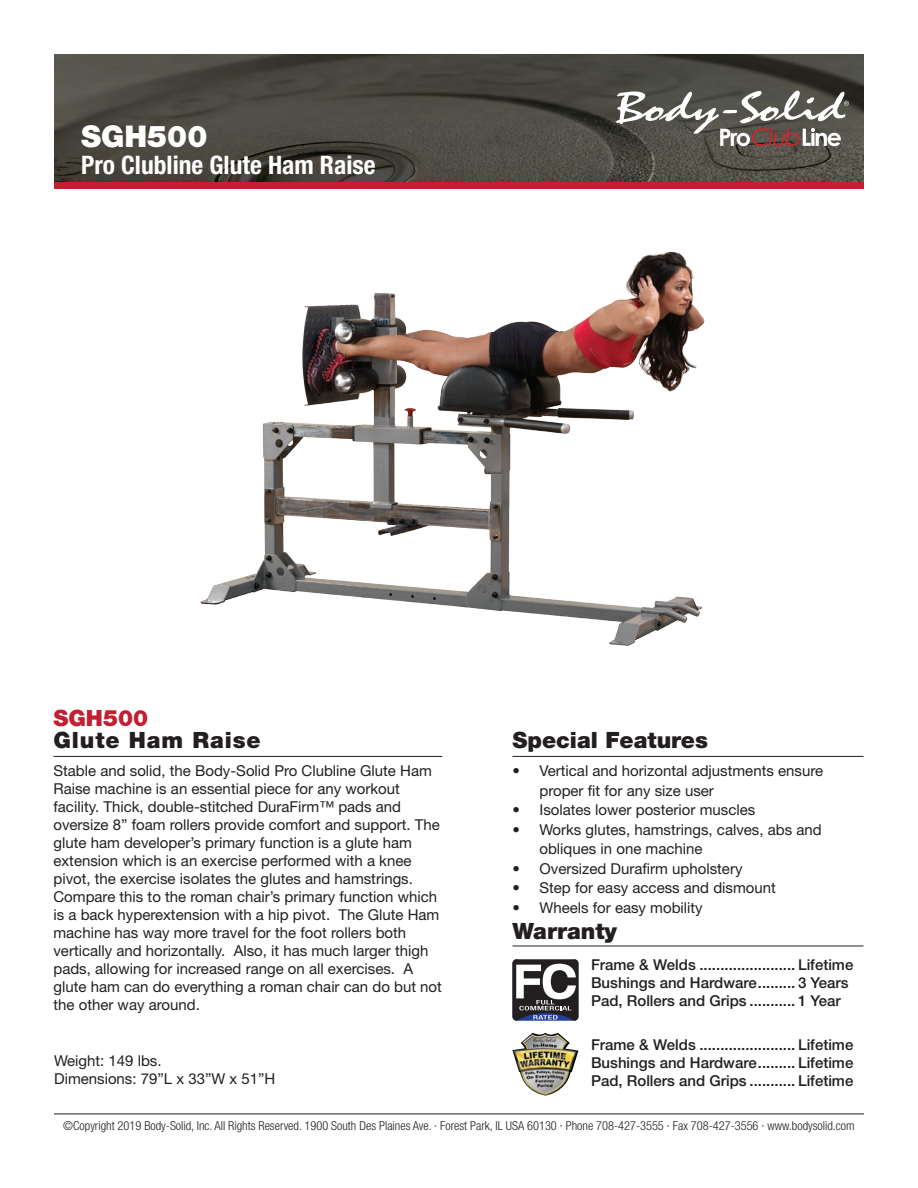
<style>
.page{position:relative;width:918px;height:1188px;background:#fff}
.page>*{position:absolute;margin:0;border:0;box-sizing:border-box;transform-origin:0 0}
.t1{font:900 30px "Helvetica Neue LT Std";color:#fff}
.t2{font:700 condensed 25.5px "Helvetica Neue LT Std";color:#fff}
.t3{font:900 22.5px "Helvetica Neue LT Std";color:#231f20}
.t4{font:900 22.5px "Helvetica Neue LT Std";letter-spacing:.04em;color:#231f20}
.t5{font:900 22.5px "Helvetica Neue LT Std";color:#c21f31}
.t6{font:15px/18px "Helvetica Neue LT Std";color:#231f20}
.t7{font:500 15px/18px "Helvetica Neue LT Std";color:#231f20}
.t8{font:300 condensed 12.3px "Helvetica Neue LT Std";color:#231f20}
</style>
<div class="page">
<img style="left:54px;top:54px;width:810px;height:128px">
<div style="left:54px;top:182px;width:810px;height:7px;background:#c21f31"></div>
<hr style="left:54px;top:1114px;width:810px;height:1px;background:#231f20">
<svg style="left:616px;top:91px;width:233px;height:55px"></svg>
<hr style="left:512px;top:946px;width:351px;height:1px;background:#231f20">
<svg style="left:512px;top:959px;width:66px;height:62px"></svg>
<img style="left:512px;top:1033px;width:66px;height:63px">
<hr style="left:53px;top:756px;width:389px;height:1px;background:#231f20">
<hr style="left:512px;top:756px;width:351px;height:1px;background:#231f20">
<img style="left:200px;top:251px;width:505px;height:395px">
<h1 class="t1" style="left:81px;top:118px;width:128px">SGH500</h1>
<h2 class="t2" style="left:81px;top:150px;width:296px">Pro Clubline Glute Ham Raise</h2>
<h3 class="t5" style="left:53px;top:704px;width:96px">SGH500</h3>
<h3 class="t4" style="left:53px;top:727px;width:209px">Glute Ham Raise</h3>
<p class="t6" style="left:53px;top:762px;width:390px">Stable and solid, the Body-Solid Pro Clubline Glute Ham Raise machine is an essential piece for any workout facility. Thick, double-stitched DuraFirm™ pads and oversize 8” foam rollers provide comfort and support. The glute ham developer’s primary function is a glute ham extension which is an exercise performed with a knee pivot, the exercise isolates the glutes and hamstrings.<br>Compare this to the roman chair’s primary function which is a back hyperextension with a hip pivot. The Glute Ham machine has way more travel for the foot rollers both vertically and horizontally. Also, it has much larger thigh pads, allowing for increased range on all exercises. A glute ham can do everything a roman chair can do but not the other way around.</p>
<p class="t6" style="left:54px;top:1051px;width:223px">Weight: 149 lbs.<br>Dimensions: 79”L x 33”W x 51”H</p>
<h3 class="t3" style="left:512px;top:727px;width:197px">Special Features</h3>
<p class="t6" style="left:539px;top:761px;width:285px;line-height:19.5px;text-indent:-27px">• Vertical and horizontal adjustments ensure proper fit for any size user</p>
<p class="t6" style="left:512px;top:801px;width:244px">• Isolates lower posterior muscles</p>
<p class="t6" style="left:539px;top:820px;width:284px;line-height:19.5px;text-indent:-27px">• Works glutes, hamstrings, calves, abs and obliques in one machine</p>
<p class="t6" style="left:512px;top:859px;width:232px">• Oversized Durafirm upholstery</p>
<p class="t6" style="left:512px;top:879px;width:265px">• Step for easy access and dismount</p>
<p class="t6" style="left:512px;top:898px;width:192px">• Wheels for easy mobility</p>
<h3 class="t3" style="left:512px;top:917px;width:106px">Warranty</h3>
<p class="t7" style="left:591px;top:956px;width:264px">Frame &amp; Welds ....................... Lifetime<br>Bushings and Hardware......... 3 Years<br>Pad, Rollers and Grips ........... 1 Year</p>
<p class="t7" style="left:591px;top:1035px;width:264px;text-align:justify">Frame &amp; Welds ....................... Lifetime Bushings and Hardware......... Lifetime Pad, Rollers and Grips ........... Lifetime</p>
<p class="t8" style="left:63px;top:1118px;width:793px">©Copyright 2019 Body-Solid, Inc. All Rights Reserved. 1900 South Des Plaines Ave. · Forest Park, IL USA 60130 · Phone 708-427-3555 · Fax 708-427-3556 · www.bodysolid.com</p>
</div>
